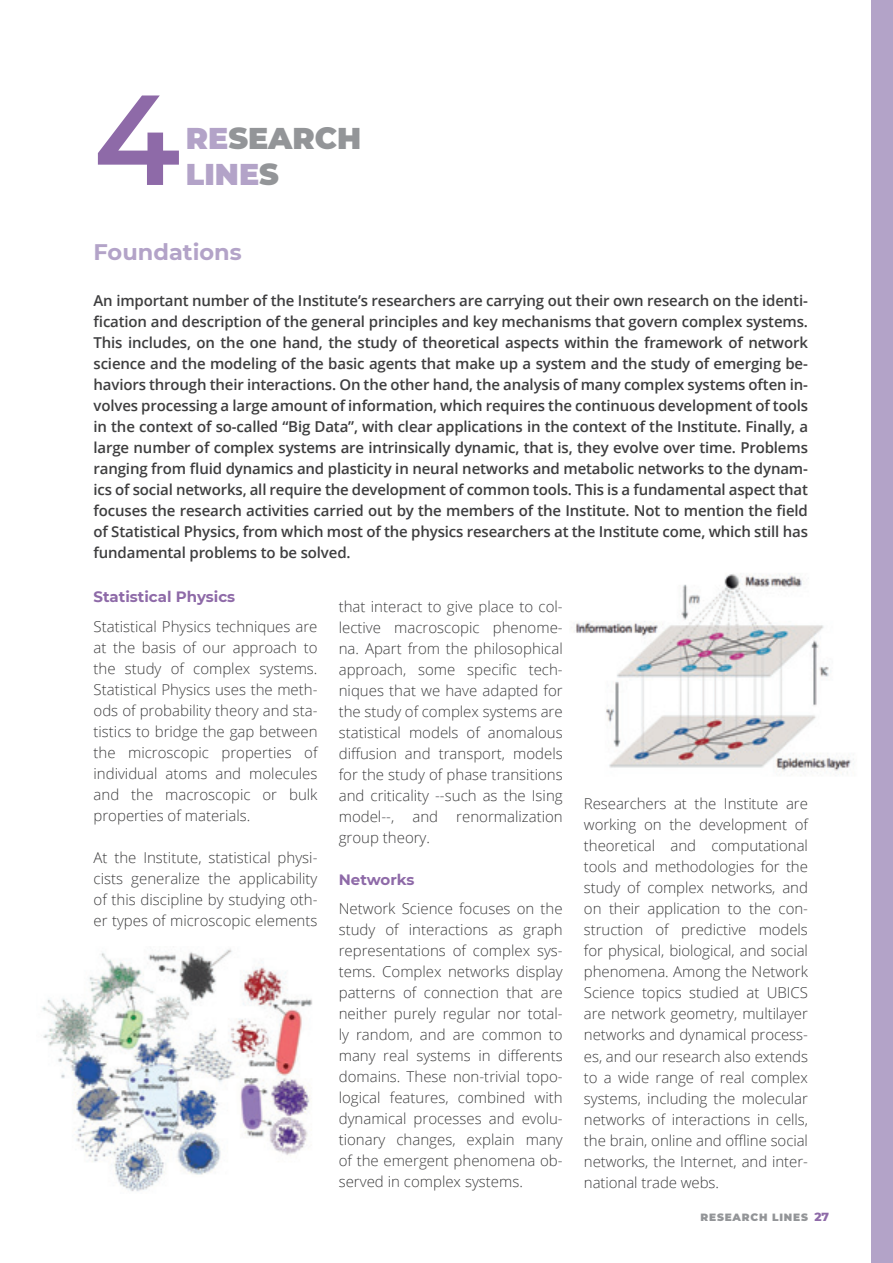
<style>
.page{position:relative;width:893px;height:1263px;background:#fff}
.page>*{position:absolute;margin:0;border:0;box-sizing:border-box;transform-origin:0 0}
.t1{font:600 127.8px "Montserrat";color:#8e6aa8}
.Titulo_1{font:900 30px "Montserrat";color:#939598}
.Titulo_1-2{font:900 30px "Montserrat";color:#b3a3c8}
.Titulo_2{font:700 22.5px "Montserrat";color:#b3a3c8}
.Cuerpo_Titulo_3{font:300 15px/21px "Open Sans";color:#3e3e3f;text-align:justify}
.Cuerpo_Titulo_2{font:600 15px/21px "Open Sans";letter-spacing:-.01em;color:#3e3e3f;text-align:justify}
.Titulo_3{font:700 15px "Montserrat";color:#8e6aa8}
.t2{font:900 10.5px "Montserrat";letter-spacing:.075em;color:#939598}
.s1{color:#b3a3c8}
.s2{color:#939598}
.s3{font-weight:800;font-size:12px;color:#8e6aa8}
</style>
<div class="page">
<div style="left:872px;top:0;width:21px;height:1263px;background:#b3a3c8"></div>
<img style="left:42px;top:948px;width:270px;height:244px">
<img style="left:571px;top:573px;width:283px;height:203px">
<p class="t1" style="left:94px;top:49px;width:88px">4</p>
<p class="Titulo_1" style="left:186px;top:116px;width:177px"><span class="s1">RE</span>SEARCH</p>
<p class="Titulo_1-2" style="left:186px;top:152px;width:95px">LINE<span class="s2">S</span></p>
<p class="Titulo_2" style="left:94px;top:236px;width:150px">Foundations</p>
<p class="Cuerpo_Titulo_2" style="left:94px;top:290px;width:716px">An important number of the Institute’s researchers are carrying out their own research on the identi&shy;fication and description of the general principles and key mechanisms that govern complex systems.<br>This includes, on the one hand, the study of theoretical aspects within the framework of network science and the modeling of the basic agents that make up a system and the study of emerging be&shy;haviors through their interactions. On the other hand, the analysis of many complex systems often in&shy;volves processing a large amount of information, which requires the continuous development of tools in the context of so-called “Big Data”, with clear applications in the context of the Institute. Finally, a large number of complex systems are intrinsically dynamic, that is, they evolve over time. Problems ranging from fluid dynamics and plasticity in neural networks and metabolic networks to the dynam&shy;ics of social networks, all require the development of common tools. This is a fundamental aspect that focuses the research activities carried out by the members of the Institute. Not to mention the field of Statistical Physics, from which most of the physics researchers at the Institute come, which still has fundamental problems to be solved.</p>
<p class="Titulo_3" style="left:94px;top:586px;width:143px">Statistical Physics</p>
<p class="Cuerpo_Titulo_3" style="left:94px;top:615px;width:225px">Statistical Physics techniques are at the basis of our approach to the study of complex systems.<br>Statistical Physics uses the meth&shy;ods of probability theory and sta&shy;tistics to bridge the gap between the microscopic properties of individual atoms and molecules and the macroscopic or bulk properties of materials.</p>
<p class="Cuerpo_Titulo_3" style="left:94px;top:846px;width:225px">At the Institute, statistical physi&shy;cists generalize the applicability of this discipline by studying oth&shy;er types of microscopic elements</p>
<p class="Cuerpo_Titulo_3" style="left:339px;top:595px;width:225px">that interact to give place to col&shy;lective macroscopic phenome&shy;na. Apart from the philosophical approach, some specific tech&shy;niques that we have adapted for the study of complex systems are statistical models of anomalous diffusion and transport, models for the study of phase transitions and criticality --such as the Ising model--, and renormalization group theory.</p>
<p class="Titulo_3" style="left:339px;top:868px;width:77px">Networks</p>
<p class="Cuerpo_Titulo_3" style="left:339px;top:898px;width:225px">Network Science focuses on the study of interactions as graph representations of complex sys&shy;tems. Complex networks display patterns of connection that are neither purely regular nor total&shy;ly random, and are common to many real systems in differents domains. These non-trivial topo&shy;logical features, combined with dynamical processes and evolu&shy;tionary changes, explain many of the emergent phenomena ob&shy;served in complex systems.</p>
<p class="Cuerpo_Titulo_3" style="left:584px;top:793px;width:225px">Researchers at the Institute are working on the development of theoretical and computational tools and methodologies for the study of complex networks, and on their application to the con&shy;struction of predictive models for physical, biological, and social phenomena. Among the Network Science topics studied at UBICS are network geometry, multilayer networks and dynamical process&shy;es, and our research also extends to a wide range of real complex systems, including the molecular networks of interactions in cells, the brain, online and offline social networks, the Internet, and inter&shy;national trade webs.</p>
<p class="t2" style="left:701px;top:1209px;width:130px">RESEARCH LINES <span class="s3">27</span></p>
</div>
